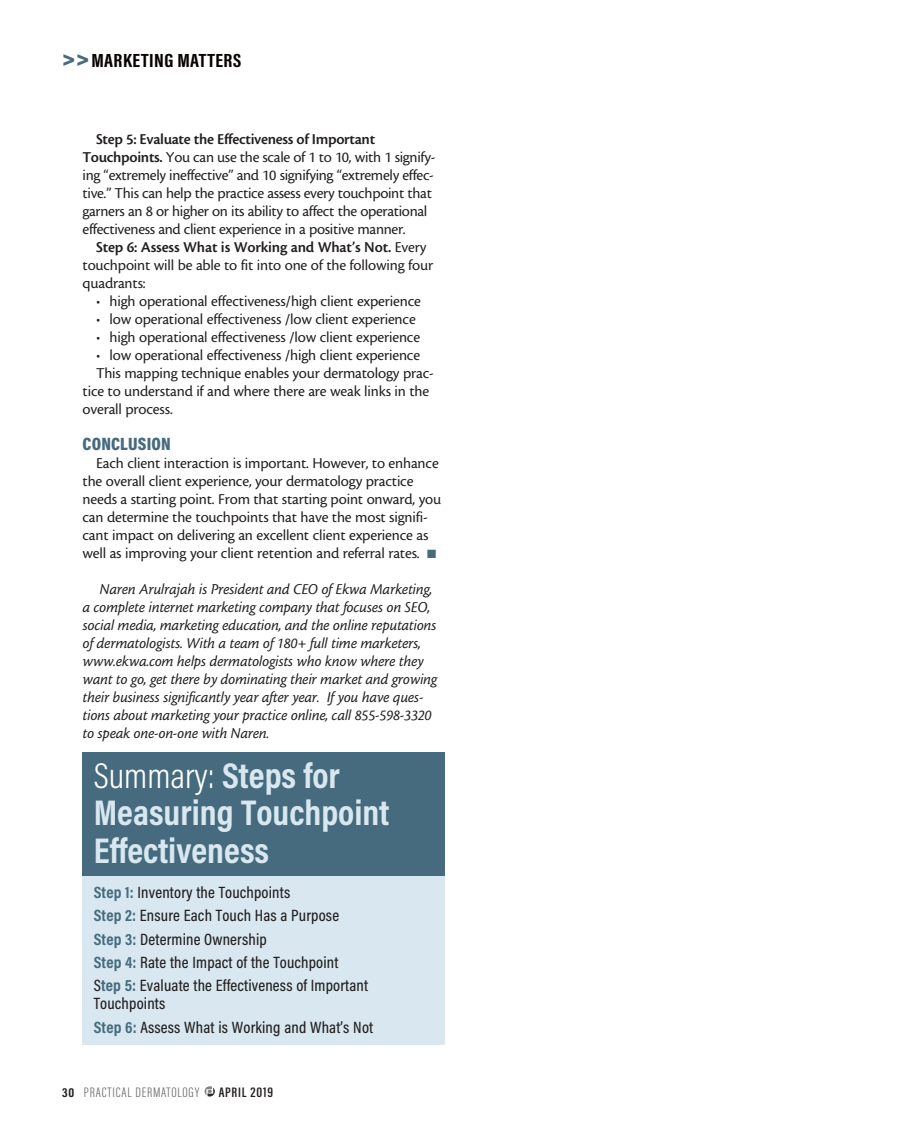
<style>
.page{position:relative;width:905px;height:1134px;background:#fff}
.page>*{position:absolute;margin:0;border:0;box-sizing:border-box;transform-origin:0 0}
.sidebar_body{font:700 36px/37.5px "Acumin Pro Cond";color:#d8e7f0}
.t1{font:700 19.5px "Acumin Pro Extra Cond";letter-spacing:.02em;color:#080302;scale:1.21 1}
.subhead{font:900 18px "Acumin Pro Cond";letter-spacing:.01em;color:#466b7e}
.sidebar_body-2{font:500 16.5px/18px "Acumin Pro Cond";letter-spacing:.01em;color:#231f20}
.body{font:15.75px/18px "Cronos MM 408 10";letter-spacing:-.01em;color:#231f20}
.body-2{font:15.75px/18px "Cronos MM It 408 10";letter-spacing:-.01em;color:#231f20}
.t2{font:300 14.1px "Acumin Pro Extra Cond";letter-spacing:.05em;color:#6c6d70;scale:1.11 1}
.t3{font:600 14.1px "Acumin Pro Extra Cond";letter-spacing:.05em;color:#231f20;scale:1.11 1}
.s1{font-weight:900;font-size:28.5px;color:#466b7e}
.s2{font-family:"Cronos MM 574 10"}
.s3{color:#466b7e}
.s4{font-weight:300;color:#fff}
.s5{font-weight:700;color:#466b7e}
.s6{font-weight:700;font-size:13.35px;color:#231f20}
</style>
<div class="page">
<svg style="left:204px;top:1086px;width:11px;height:11px"></svg>
<div style="left:82px;top:760px;width:362px;height:284px;background:#d8e7f0"></div>
<div style="left:82px;top:752px;width:362px;height:123px;background:#466b7e"></div>
<p class="t1" style="left:62px;top:49px;width:149px"><span class="s1">&gt;&gt;</span>MARKETING MATTERS</p>
<p class="body" style="left:82px;top:130px;width:354px;text-indent:14px"><span class="s2">Step 5: Evaluate the Effectiveness of Important Touchpoints.</span> You can use the scale of 1 to 10, with 1 signify&shy;ing “extremely ineffective” and 10 signifying “extremely effec&shy;tive.” This can help the practice assess every touchpoint that garners an 8 or higher on its ability to affect the operational effectiveness and client experience in a positive manner.</p>
<p class="body" style="left:82px;top:238px;width:352px;text-indent:14px"><span class="s2">Step 6: Assess What is Working and What’s Not.</span> Every touchpoint will be able to fit into one of the following four quadrants:</p>
<p class="body" style="left:96px;top:292px;width:326px">• high operational effectiveness/high client experience</p>
<p class="body" style="left:96px;top:310px;width:321px">• low operational effectiveness /low client experience</p>
<p class="body" style="left:96px;top:328px;width:325px">• high operational effectiveness /low client experience</p>
<p class="body" style="left:96px;top:346px;width:325px">• low operational effectiveness /high client experience</p>
<p class="body" style="left:82px;top:364px;width:353px;text-indent:14px">This mapping technique enables your dermatology prac&shy;tice to understand if and where there are weak links in the overall process.</p>
<p class="subhead" style="left:82px;top:432px;width:90px">CONCLUSION</p>
<p class="body" style="left:82px;top:454px;width:360px;text-indent:14px">Each client interaction is important. However, to enhance the overall client experience, your dermatology practice needs a starting point. From that starting point onward, you can determine the touchpoints that have the most signifi&shy;cant impact on delivering an excellent client experience as well as improving your client retention and referral rates. <span class="s3">■</span></p>
<p class="body-2" style="left:82px;top:580px;width:356px;text-indent:17px">Naren Arulrajah is President and CEO of Ekwa Marketing, a complete internet marketing company that focuses on SEO, social media, marketing education, and the online reputations of dermatologists. With a team of 180+ full time marketers, www.ekwa.com helps dermatologists who know where they want to go, get there by dominating their market and growing their business significantly year after year. If you have ques&shy;tions about marketing your practice online, call 855-598-3320 to speak one-on-one with Naren.</p>
<p class="sidebar_body" style="left:94px;top:756px;width:297px"><span class="s4">Summary:</span> Steps for<br>Measuring Touchpoint<br>Effectiveness</p>
<p class="sidebar_body-2" style="left:94px;top:883px;width:198px"><span class="s5">Step 1:</span> Inventory the Touchpoints</p>
<p class="sidebar_body-2" style="left:94px;top:906px;width:247px"><span class="s5">Step 2:</span> Ensure Each Touch Has a Purpose</p>
<p class="sidebar_body-2" style="left:94px;top:929px;width:174px"><span class="s5">Step 3:</span> Determine Ownership</p>
<p class="sidebar_body-2" style="left:94px;top:953px;width:246px"><span class="s5">Step 4:</span> Rate the Impact of the Touchpoint</p>
<p class="sidebar_body-2" style="left:94px;top:976px;width:276px">S<span class="s5">tep 5:</span> Evaluate the Effectiveness of Important<br>Touchpoints</p>
<p class="sidebar_body-2" style="left:94px;top:1018px;width:281px"><span class="s5">Step 6:</span> Assess What is Working and What’s Not</p>
<p class="t2" style="left:62px;top:1083px;width:125px"><span class="s6">30</span> PRACTICAL DERMATOLOGY</p>
<p class="t3" style="left:219px;top:1083px;width:50px">APRIL 2019</p>
</div>
